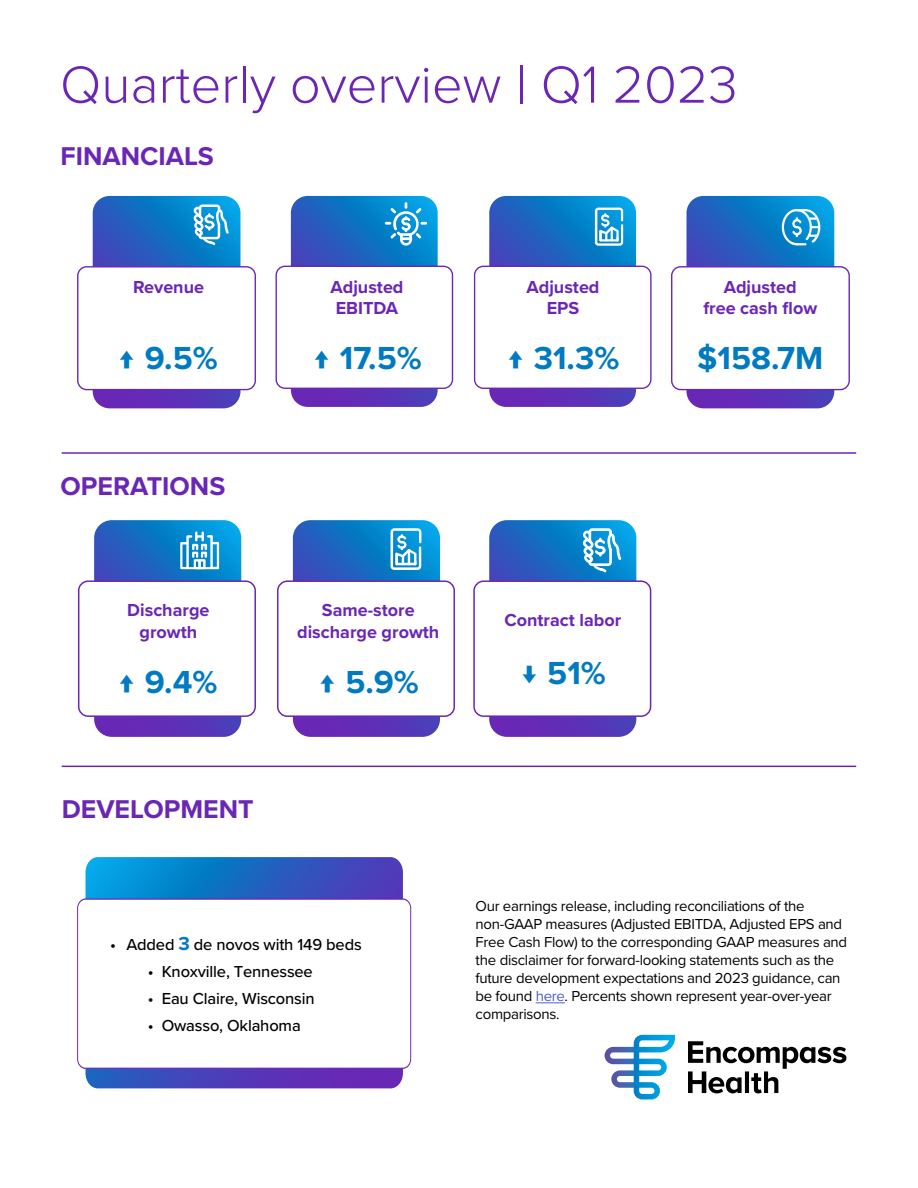
<style>
.page{position:relative;width:918px;height:1188px;background:#fff}
.page>*{position:absolute;margin:0;border:0;box-sizing:border-box;transform-origin:0 0}
.t1{font:300 54px "Proxima Nova";color:#6a26b5}
.t2{font:700 33px "Proxima Nova";color:#007ac2}
.t3{font:700 26.7px "Proxima Nova";color:#6a26b5}
.t4{font:700 18px/21.6px "Proxima Nova";color:#6a26b5;text-align:center}
.t5{font:500 16.5px "Proxima Nova";letter-spacing:-.01em;color:#000}
.t6{font:15px/18px "Proxima Nova";letter-spacing:-.02em;color:#000}
.s1{font-weight:700;font-size:19.5px;color:#007ac2}
.s2{color:#4f5cd6}
</style>
<div class="page">
<svg style="left:94px;top:520px;width:147px;height:216px"></svg>
<div style="left:79px;top:581px;width:176px;height:135px;background:#fff;border-radius:10px"></div>
<div style="left:78px;top:580px;width:178px;height:137px;border:2px solid #6a26b5;border-radius:10px"></div>
<svg style="left:180px;top:532px;width:39px;height:37px"></svg>
<svg style="left:293px;top:520px;width:147px;height:216px"></svg>
<div style="left:278px;top:581px;width:176px;height:135px;background:#fff;border-radius:10px"></div>
<div style="left:277px;top:580px;width:178px;height:137px;border:2px solid #6a26b5;border-radius:10px"></div>
<svg style="left:391px;top:528px;width:30px;height:42px"></svg>
<svg style="left:489px;top:520px;width:147px;height:216px"></svg>
<div style="left:474px;top:581px;width:177px;height:135px;background:#fff;border-radius:10px"></div>
<div style="left:473px;top:580px;width:178px;height:137px;border:2px solid #6a26b5;border-radius:10px"></div>
<svg style="left:583px;top:528px;width:38px;height:44px"></svg>
<svg style="left:86px;top:857px;width:317px;height:231px"></svg>
<svg style="left:77px;top:898px;width:335px;height:171px"></svg>
<div style="left:94px;top:924px;width:294px;height:134px;background:#fff"></div>
<svg style="left:93px;top:196px;width:147px;height:212px"></svg>
<div style="left:78px;top:267px;width:177px;height:123px;background:#fff;border-radius:9px"></div>
<div style="left:77px;top:266px;width:179px;height:124px;border:1px solid #6a26b5;border-radius:9px"></div>
<svg style="left:193px;top:205px;width:36px;height:40px"></svg>
<svg style="left:291px;top:196px;width:147px;height:211px"></svg>
<div style="left:276px;top:266px;width:176px;height:122px;background:#fff;border-radius:9px"></div>
<div style="left:276px;top:266px;width:177px;height:123px;border:1px solid #6a26b5;border-radius:9px"></div>
<svg style="left:385px;top:202px;width:42px;height:44px"></svg>
<svg style="left:489px;top:196px;width:147px;height:211px"></svg>
<div style="left:475px;top:266px;width:176px;height:122px;background:#fff;border-radius:9px"></div>
<div style="left:474px;top:266px;width:178px;height:123px;border:1px solid #6a26b5;border-radius:9px"></div>
<svg style="left:595px;top:208px;width:28px;height:38px"></svg>
<svg style="left:687px;top:196px;width:147px;height:212px"></svg>
<div style="left:672px;top:267px;width:177px;height:123px;background:#fff;border-radius:9px"></div>
<div style="left:671px;top:266px;width:179px;height:124px;border:1px solid #6a26b5;border-radius:9px"></div>
<svg style="left:782px;top:209px;width:38px;height:36px"></svg>
<hr style="left:62px;top:452px;width:794px;height:2px;background:#6a26b5">
<hr style="left:62px;top:766px;width:794px;height:1px;background:#6a26b5">
<svg style="left:688px;top:1041px;width:158px;height:52px"></svg>
<svg style="left:605px;top:1035px;width:70px;height:65px"></svg>
<svg style="left:536px;top:1002px;width:29px;height:1px"></svg>
<h1 class="t1" style="left:60px;top:44px;width:679px">Quarterly overview | Q1 2023</h1>
<h2 class="t3" style="left:60px;top:136px;width:155px">FINANCIALS</h2>
<h3 class="t4" style="left:133px;top:276px;width:72px">Revenue</h3>
<p class="t2" style="left:117px;top:333px;width:102px">↑ 9.5%</p>
<h2 class="t3" style="left:60px;top:466px;width:166px">OPERATIONS</h2>
<h3 class="t4" style="left:331px;top:276px;width:75px;text-align:left">Adjusted<br>EBITDA</h3>
<p class="t2" style="left:312px;top:333px;width:111px">↑ 17.5%</p>
<h3 class="t4" style="left:527px;top:276px;width:75px">Adjusted<br>EPS</h3>
<p class="t2" style="left:506px;top:333px;width:115px">↑ 31.3%</p>
<h3 class="t4" style="left:703px;top:276px;width:115px">Adjusted<br>free cash flow</h3>
<p class="t2" style="left:697px;top:333px;width:128px">$158.7M</p>
<h3 class="t4" style="left:127px;top:599px;width:84px">Discharge growth</h3>
<p class="t2" style="left:117px;top:657px;width:102px">↑ 9.4%</p>
<h3 class="t4" style="left:297px;top:599px;width:144px">Same-store discharge growth</h3>
<p class="t2" style="left:318px;top:657px;width:103px">↑ 5.9%</p>
<p class="t4" style="left:504px;top:609px;width:118px">Contract labor</p>
<p class="t2" style="left:520px;top:649px;width:88px">↓ 51%</p>
<h2 class="t3" style="left:62px;top:789px;width:194px">DEVELOPMENT</h2>
<p class="t5" style="left:110px;top:932px;width:253px">• Added <span class="s1">3</span> de novos with 149 beds</p>
<p class="t5" style="left:148px;top:960px;width:167px">• Knoxville, Tennessee</p>
<p class="t5" style="left:148px;top:986px;width:168px">• Eau Claire, Wisconsin</p>
<p class="t5" style="left:148px;top:1013px;width:155px">• Owasso, Oklahoma</p>
<p class="t6" style="left:476px;top:896px;width:373px">Our earnings release, including reconciliations of the non-GAAP measures (Adjusted EBITDA, Adjusted EPS and Free Cash Flow) to the corresponding GAAP measures and the disclaimer for forward-looking statements such as the future development expectations and 2023 guidance, can be found <span class="s2">here</span>. Percents shown represent year-over-year comparisons.</p>
</div>
